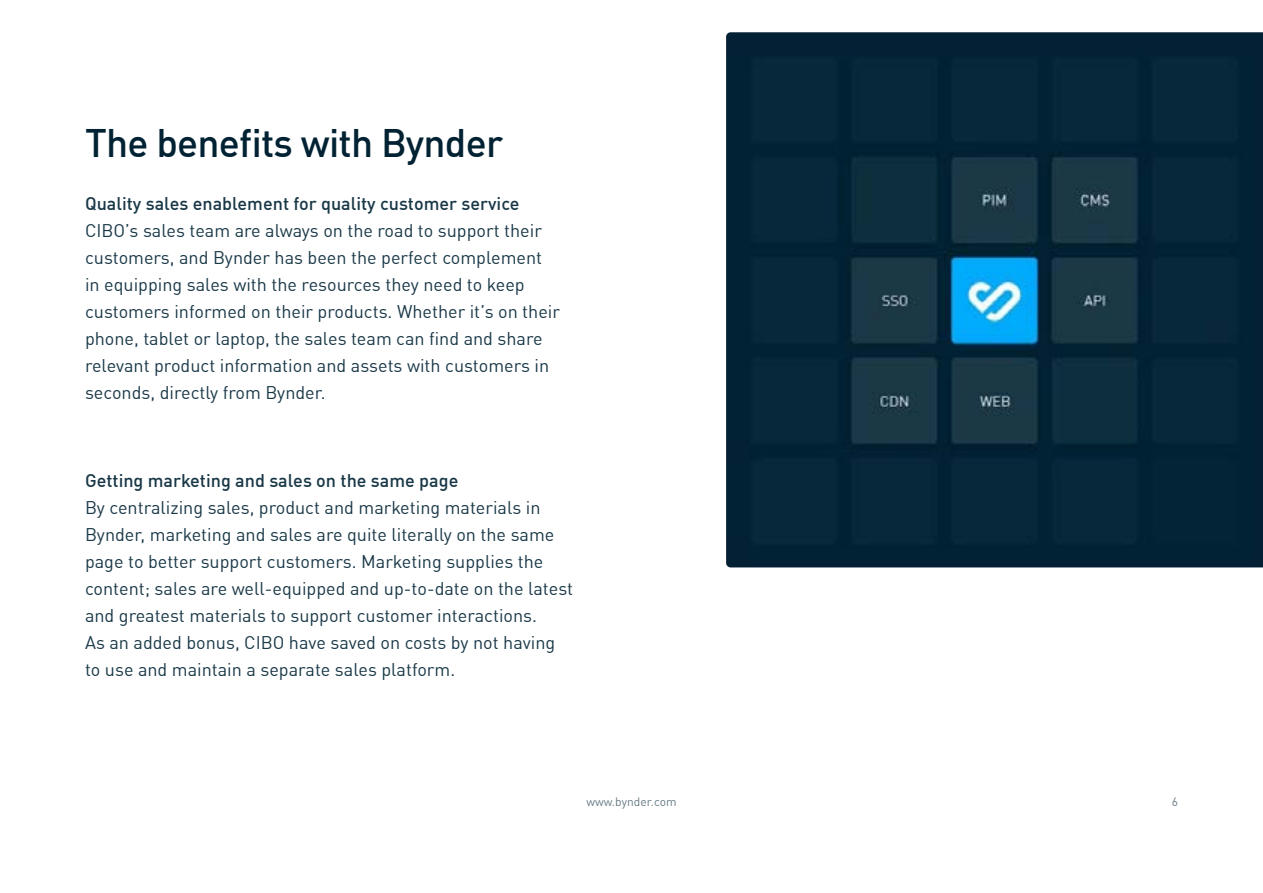
<style>
.page{position:relative;width:1263px;height:893px;background:#fff}
.page>*{position:absolute;margin:0;border:0;box-sizing:border-box;transform-origin:0 0}
.t1{font:500 39px "DIN Offc";letter-spacing:-.02em;color:#023}
.t2{font:18px/27px "DIN Offc";color:#193847}
.t3{font:500 18px "DIN Offc";color:#193847}
.t4{font:12px "DIN Offc";color:#667a85}
</style>
<div class="page">
<img style="left:726px;top:32px;width:537px;height:535px">
<h1 class="t1" style="left:85px;top:118px;width:420px">The benefits with Bynder</h1>
<p class="t3" style="left:85px;top:191px;width:436px">Quality sales enablement for quality customer service</p>
<p class="t2" style="left:85px;top:217px;width:476px">CIBO’s sales team are always on the road to support their customers, and Bynder has been the perfect complement in equipping sales with the resources they need to keep customers informed on their products. Whether it’s on their phone, tablet or laptop, the sales team can find and share relevant product information and assets with customers in seconds, directly from Bynder.</p>
<p class="t3" style="left:85px;top:468px;width:375px">Getting marketing and sales on the same page</p>
<p class="t2" style="left:85px;top:494px;width:490px">By centralizing sales, product and marketing materials in Bynder, marketing and sales are quite literally on the same page to better support customers. Marketing supplies the content; sales are well-equipped and up-to-date on the latest and greatest materials to support customer interactions.<br>As an added bonus, CIBO have saved on costs by not having to use and maintain a separate sales platform.</p>
<p class="t4" style="left:586px;top:794px;width:92px">www.bynder.com</p>
<p class="t4" style="left:1172px;top:794px;width:8px">6</p>
</div>
